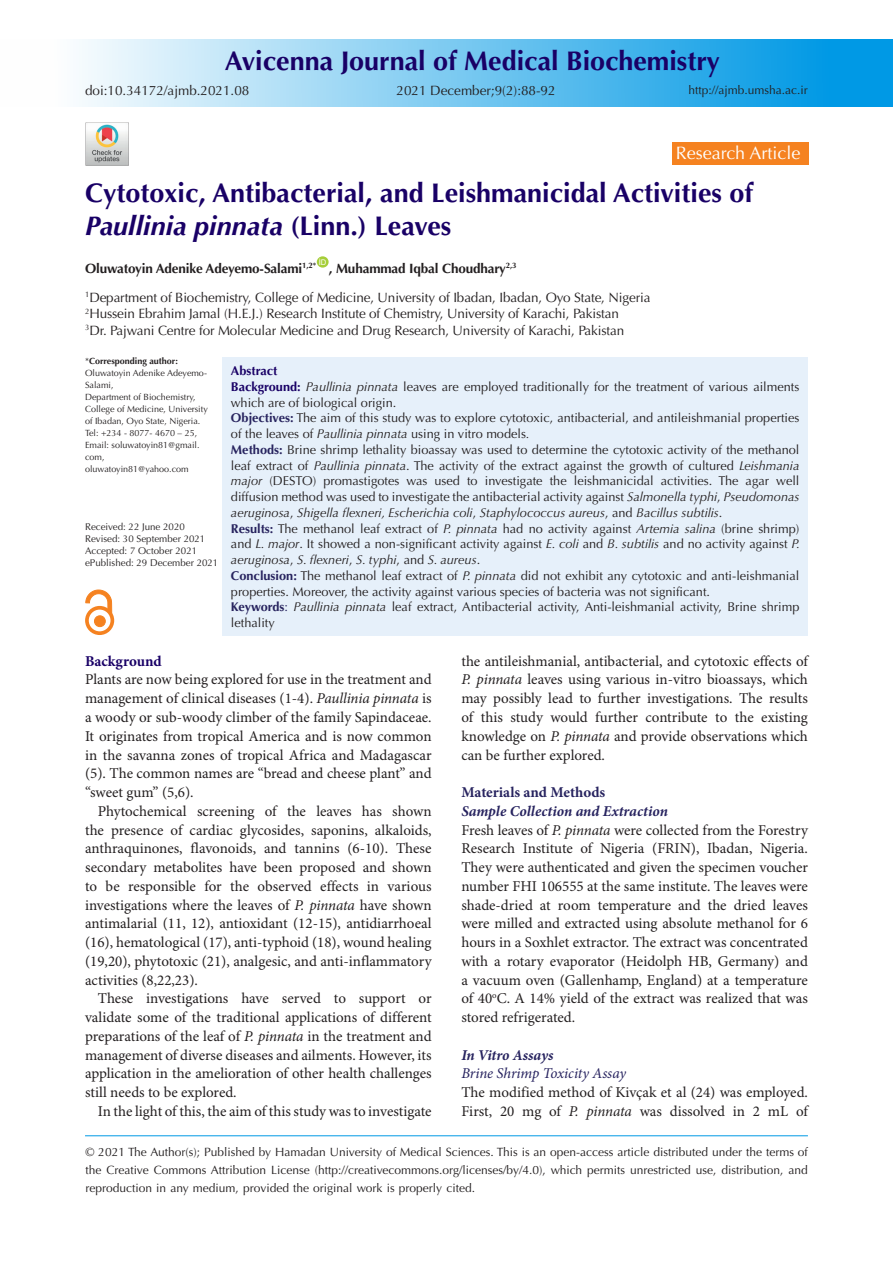
<style>
.page{position:relative;width:893px;height:1263px;background:#fff}
.page>*{position:absolute;margin:0;border:0;box-sizing:border-box;transform-origin:0 0}
.t1{font:700 27px/33px "Optima LT Std";color:#190066}
.t2{font:18px "Optima LT Std";color:#fff}
.t3{font:15px/18.8px "Minion Pro";color:#231f20;text-align:justify}
.t4{font:italic 700 15px "Minion Pro";color:#27235f}
.t5{font:italic 15px "Minion Pro";letter-spacing:-.01em;color:#27235f}
.t6{font:700 15px "Minion Pro";color:#27235f}
.heading_1{font:700 15px "Minion Pro";color:#190066}
.t7{font:13.5px "Optima LT Std";letter-spacing:-.01em;color:#231f20}
.t8{font:700 13.5px "Optima LT Std";letter-spacing:-.01em;color:#231f20}
.t9{font:12.75px/15.8px "Optima LT Std";color:#231f20}
.t10{font:700 12.75px "Optima LT Std";color:#190066}
.t11{font:12px/18px "Optima LT Std";color:#221e1f;text-align:justify}
.t12{font:12px "Optima LT Std";color:#231f20}
.t13{font:9.75px "Optima LT Std";color:#231f20}
.t14{font:9px/12px "Optima LT Std";color:#231f20}
.t15{font:700 9px "Optima LT Std";color:#231f20}
.t16{font:7.8px "Arial";color:#fff}
.s1{font-style:italic}
.s2{font-weight:400}
.s3{font-weight:700;color:#190166}
.s4{font-weight:700;color:#27235e}
.s5{color:#27235e}
.s6{color:#231f20}
</style>
<div class="page">
<div style="left:0;top:39px;width:893px;height:68px;background:linear-gradient(to right,#fff,#0092e3)"></div>
<hr style="left:85px;top:1135px;width:723px;height:1px;background:#0099e5">
<div style="left:317px;top:256px;width:12px;height:12px;background:#a6ce39;border-radius:50%"></div>
<div style="left:672px;top:143px;width:136px;height:22px;background:#f58220"></div>
<div style="left:222px;top:357px;width:586px;height:279px;background:#e6f0fa"></div>
<div style="left:94px;top:616px;width:11px;height:11px;background:#f58220;border-radius:50%"></div>
<div style="left:94px;top:616px;width:11px;height:11px;border:1px solid #f58220;border-radius:50%"></div>
<div style="left:85px;top:606px;width:29px;height:29px;border:4px solid #f58220;border-radius:50%"></div>
<svg style="left:86px;top:590px;width:26px;height:24px"></svg>
<img style="left:85px;top:122px;width:43px;height:43px">
<p class="t1" style="left:225px;top:45px;width:497px">Avicenna Journal of Medical Biochemistry</p>
<p class="t7" style="left:85px;top:83px;width:166px">doi:10.34172/ajmb.2021.08</p>
<p class="t7" style="left:396px;top:83px;width:161px">2021 December;9(2):88-92</p>
<p class="t12" style="left:688px;top:83px;width:121px">http://ajmb.umsha.ac.ir</p>
<p class="t2" style="left:676px;top:143px;width:126px">Research Article</p>
<p class="t1" style="left:85px;top:176px;width:669px">Cytotoxic, Antibacterial, and Leishmanicidal Activities of<br><span class="s1">Paullinia pinnata</span> (Linn.) Leaves</p>
<p class="t8" style="left:85px;top:260px;width:233px">Oluwatoyin Adenike Adeyemo-Salami<sup>1,2*</sup></p>
<p class="t16" style="left:319px;top:257px;width:9px">ID</p>
<p class="t8" style="left:329px;top:260px;width:189px">, Muhammad Iqbal Choudhary<sup>2,3</sup></p>
<p class="t7" style="left:85px;top:289px;width:567px"><sup>1</sup>Department of Biochemistry, College of Medicine, University of Ibadan, Ibadan, Oyo State, Nigeria</p>
<p class="t7" style="left:85px;top:306px;width:535px"><sup>2</sup>Hussein Ebrahim Jamal (H.E.J.) Research Institute of Chemistry, University of Karachi, Pakistan</p>
<p class="t7" style="left:85px;top:322px;width:541px"><sup>3</sup>Dr. Pajwani Centre for Molecular Medicine and Drug Research, University of Karachi, Pakistan</p>
<p class="t15" style="left:85px;top:356px;width:94px"><span class="s2">*</span>Corresponding author:</p>
<p class="t14" style="left:85px;top:367px;width:123px">Oluwatoyin Adenike Adeyemo-<br>Salami,</p>
<p class="t14" style="left:85px;top:391px;width:124px">Department of Biochemistry,<br>College of Medicine, University of Ibadan, Oyo State, Nigeria.</p>
<p class="t14" style="left:85px;top:427px;width:114px">Tel: +234 - 8077- 4670 – 25,</p>
<p class="t14" style="left:85px;top:439px;width:116px">Email: soluwatoyin81@gmail. com,</p>
<p class="t14" style="left:85px;top:463px;width:105px">oluwatoyin81@yahoo.com</p>
<p class="t13" style="left:85px;top:521px;width:101px">Received: 22 June 2020</p>
<p class="t13" style="left:85px;top:533px;width:122px">Revised: 30 September 2021</p>
<p class="t13" style="left:85px;top:545px;width:114px">Accepted: 7 October 2021</p>
<p class="t13" style="left:85px;top:557px;width:135px">ePublished: 29 December 2021</p>
<p class="t10" style="left:231px;top:363px;width:48px">Abstract</p>
<p class="t9" style="left:231px;top:379px;width:570px"><span class="s3">Background:</span> <span class="s1">Paullinia pinnata</span> leaves are employed traditionally for the treatment of various ailments which are of biological origin.</p>
<p class="t9" style="left:231px;top:410px;width:570px"><span class="s4">Objectives:</span> The aim of this study was to explore cytotoxic, antibacterial, and antileishmanial properties of the leaves of <span class="s1">Paullinia pinnata</span> using in vitro models<span class="s1">.</span></p>
<p class="t9" style="left:231px;top:442px;width:570px;text-align:justify"><span class="s4">Methods:</span> Brine shrimp lethality bioassay was used to determine the cytotoxic activity of the methanol leaf extract of <span class="s1">Paullinia pinnata</span>. The activity of the extract against the growth of cultured <span class="s1">Leishmania major</span> (DESTO) promastigotes was used to investigate the leishmanicidal activities. The agar well diffusion method was used to investigate the antibacterial activity against <span class="s1">Salmonella typhi</span>, <span class="s1">Pseudomonas aeruginosa</span>, <span class="s1">Shigella flexneri, Escherichia coli</span>, <span class="s1">Staphylococcus aureus</span>, and <span class="s1">Bacillus subtilis</span>.</p>
<p class="t9" style="left:231px;top:521px;width:571px;text-align:justify"><span class="s4">Results:</span> The methanol leaf extract of <span class="s1">P. pinnata</span> had no activity against <span class="s1">Artemia salina</span> (brine shrimp) and <span class="s1">L. major</span>. It showed a non-significant activity against <span class="s1">E. coli</span> and <span class="s1">B. subtilis</span> and no activity against <span class="s1">P. aeruginosa</span>, <span class="s1">S. flexneri</span>, <span class="s1">S. typhi</span>, and <span class="s1">S. aureus</span>.</p>
<p class="t9" style="left:231px;top:568px;width:570px"><span class="s4">Conclusion:</span> The methanol leaf extract of <span class="s1">P. pinnata</span> did not exhibit any cytotoxic and anti-leishmanial properties. Moreover, the activity against various species of bacteria was not significant.</p>
<p class="t9" style="left:231px;top:599px;width:570px"><span class="s4">Keywords</span><span class="s5">:</span> <span class="s1">Paullinia pinnata</span> leaf extract, Antibacterial activity, Anti-leishmanial activity, Brine shrimp lethality</p>
<p class="heading_1" style="left:85px;top:650px;width:78px">Background</p>
<p class="t3" style="left:85px;top:671px;width:348px">Plants are now being explored for use in the treatment and management of clinical diseases (1-4). <span class="s1">Paullinia pinnata</span> is a woody or sub-woody climber of the family Sapindaceae.<br>It originates from tropical America and is now common in the savanna zones of tropical Africa and Madagascar (5). The common names are “bread and cheese plant” and “sweet gum” (5,6).</p>
<p class="t3" style="left:85px;top:802px;width:348px;text-indent:13px">Phytochemical screening of the leaves has shown the presence of cardiac glycosides, saponins, alkaloids, anthraquinones, flavonoids, and tannins (6-10). These secondary metabolites have been proposed and shown to be responsible for the observed effects in various investigations where the leaves of <span class="s1">P. pinnata</span> have shown antimalarial (11, 12), antioxidant (12-15), antidiarrhoeal (16), hematological (17), anti-typhoid (18), wound healing (19,20), phytotoxic (21), analgesic, and anti-inflammatory activities (8,22,23).</p>
<p class="t3" style="left:85px;top:990px;width:348px;text-indent:13px">These investigations have served to support or validate some of the traditional applications of different preparations of the leaf of <span class="s1">P. pinnata</span> in the treatment and management of diverse diseases and ailments. However, its application in the amelioration of other health challenges still needs to be explored.</p>
<p class="t3" style="left:98px;top:1102px;width:335px">In the light of this, the aim of this study was to investigate</p>
<p class="t3" style="left:461px;top:652px;width:348px">the antileishmanial, antibacterial, and cytotoxic effects of <span class="s1">P. pinnata</span> leaves using various in-vitro bioassays, which may possibly lead to further investigations. The results of this study would further contribute to the existing knowledge on <span class="s1">P. pinnata</span> and provide observations which can be further explored.</p>
<p class="t6" style="left:461px;top:782px;width:145px">Materials and Methods</p>
<p class="t4" style="left:461px;top:800px;width:208px">Sample Collection and Extraction</p>
<p class="t3" style="left:461px;top:821px;width:348px">Fresh leaves of <span class="s1">P. pinnata</span> were collected from the Forestry Research Institute of Nigeria (FRIN), Ibadan, Nigeria.<br>They were authenticated and given the specimen voucher number FHI 106555 at the same institute. The leaves were shade-dried at room temperature and the dried leaves were milled and extracted using absolute methanol for 6 hours in a Soxhlet extractor. The extract was concentrated with a rotary evaporator (Heidolph HB, Germany) and a vacuum oven (Gallenhamp, England) at a temperature of 40<sup>o</sup>C. A 14% yield of the extract was realized that was stored refrigerated.</p>
<p class="t4" style="left:461px;top:1044px;width:94px">In Vitro Assays</p>
<p class="t5" style="left:461px;top:1063px;width:166px">Brine Shrimp Toxicity Assay</p>
<p class="t3" style="left:461px;top:1083px;width:348px">The modified method of Kivçak et al (24) was employed.<br>First, 20 mg of <span class="s1">P. pinnata</span> was dissolved in 2 mL of</p>
<p class="t11" style="left:85px;top:1143px;width:724px"><span class="s6">© 2021 The Author(s); Published by Hamadan University of Medical Sciences.</span> This is an open-access article distributed under the terms of the Creative Commons Attribution License (http://creativecommons.org/licenses/by/4.0), which permits unrestricted use, distribution, and reproduction in any medium, provided the original work is properly cited.</p>
</div>
